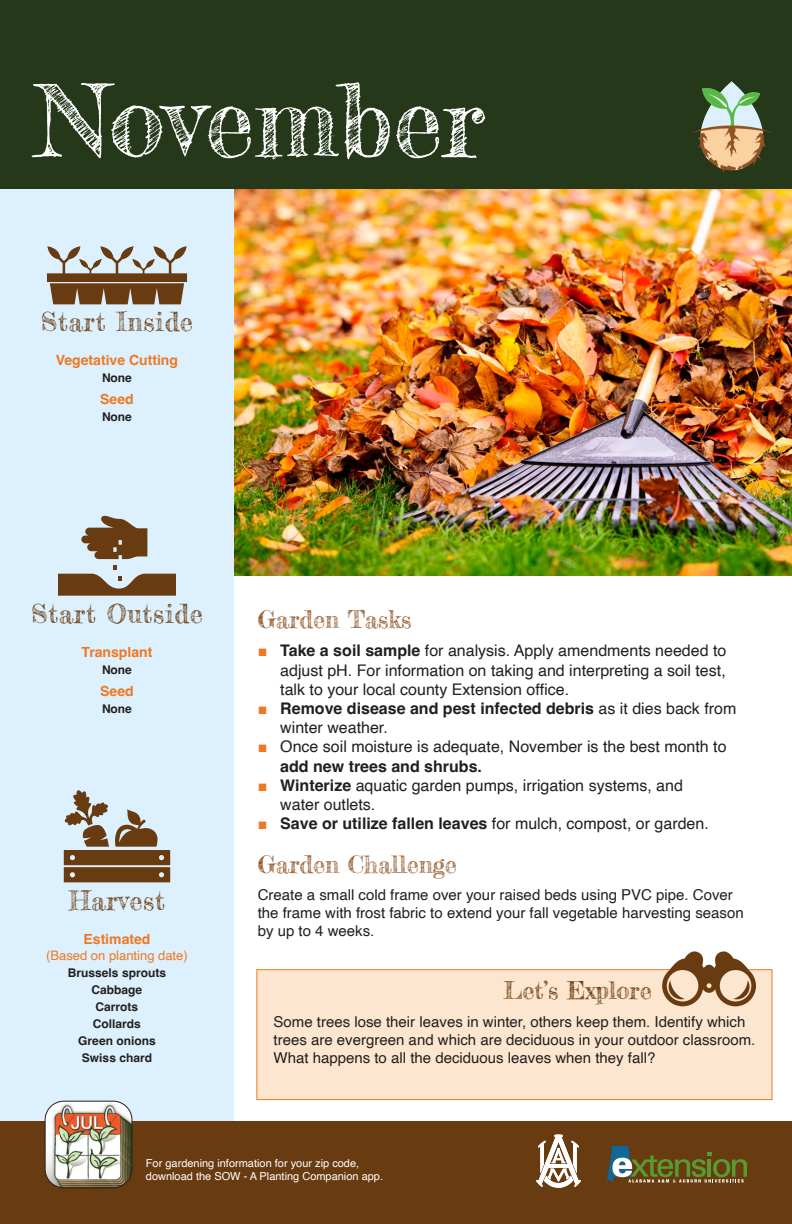
<style>
.page{position:relative;width:792px;height:1224px;background:#fff}
.page>*{position:absolute;margin:0;border:0;box-sizing:border-box;transform-origin:0 0}
.Month{font:100px "Frederickathe Greatest";color:#fff}
.t1{font:26px "Frederickathe Greatest";letter-spacing:.03em;color:#693b11}
.Heading{font:24px "Frederickathe Greatest";color:#915423}
.Body{font:24px "Frederickathe Greatest";color:#693b11}
.t2{font:16px/19.2px "Helvetica";color:#231f20}
.t3{font:700 16px/19.2px "Helvetica";color:#231f20}
.Body-2{font:15px/18px "Helvetica";color:#231f20}
.sub_head_chart{font:700 14px "Helvetica";color:#ee7823}
.sub_head_chart-2{font:13px "Helvetica";color:#ee7823}
.seed_2{font:700 12px "Helvetica";color:#231f20}
.t4{font:11px/13.2px "Helvetica";color:#fff}
.s1{font-family:"Arial";color:#ee7823}
.s2{font-weight:700}
.s3{font-family:"Arial";font-weight:400;color:#ee7823}
.s4{font-weight:400}
</style>
<div class="page">
<img style="left:234px;top:189px;width:558px;height:387px">
<div style="left:0;top:0;width:234px;height:1122px;background:#dcf1fd"></div>
<div style="left:0;top:0;width:792px;height:189px;background:#253819"></div>
<div style="left:0;top:1122px;width:792px;height:102px;background:#693b11"></div>
<svg style="left:607px;top:1146px;width:140px;height:37px"></svg>
<svg style="left:536px;top:1134px;width:45px;height:54px"></svg>
<img style="left:691px;top:81px;width:83px;height:93px">
<svg style="left:47px;top:246px;width:140px;height:58px"></svg>
<svg style="left:58px;top:566px;width:118px;height:30px"></svg>
<svg style="left:81px;top:515px;width:66px;height:44px"></svg>
<div style="left:256px;top:969px;width:516px;height:131px;background:#fce6cf;border:1px solid #ee7823"></div>
<svg style="left:662px;top:951px;width:94px;height:55px"></svg>
<svg style="left:63px;top:790px;width:107px;height:92px"></svg>
<img style="left:45px;top:1101px;width:87px;height:87px">
<div style="left:45px;top:1101px;width:87px;height:87px;border:1px solid #231f20;border-radius:19px"></div>
<p class="Month" style="left:36px;top:59px;width:451px">November</p>
<p class="t1" style="left:41px;top:305px;width:154px">Start Inside</p>
<p class="sub_head_chart" style="left:56px;top:352px;width:124px">Vegetative Cutting</p>
<p class="seed_2" style="left:102px;top:371px;width:31px">None</p>
<p class="sub_head_chart" style="left:100px;top:390px;width:35px">Seed</p>
<p class="seed_2" style="left:102px;top:409px;width:31px">None</p>
<p class="t1" style="left:31px;top:598px;width:173px">Start Outside</p>
<p class="sub_head_chart" style="left:82px;top:644px;width:72px">Transplant</p>
<p class="seed_2" style="left:102px;top:663px;width:31px">None</p>
<p class="sub_head_chart" style="left:100px;top:682px;width:35px">Seed</p>
<p class="seed_2" style="left:102px;top:701px;width:31px">None</p>
<p class="t1" style="left:69px;top:884px;width:97px">Harvest</p>
<p class="sub_head_chart" style="left:84px;top:931px;width:68px">Estimated</p>
<p class="sub_head_chart-2" style="left:46px;top:945px;width:143px">(Based on planting date)</p>
<p class="seed_2" style="left:68px;top:965px;width:100px">Brussels sprouts</p>
<p class="seed_2" style="left:92px;top:982px;width:52px">Cabbage</p>
<p class="seed_2" style="left:96px;top:999px;width:44px">Carrots</p>
<p class="seed_2" style="left:93px;top:1016px;width:50px">Collards</p>
<p class="seed_2" style="left:78px;top:1033px;width:79px">Green onions</p>
<p class="seed_2" style="left:82px;top:1050px;width:72px">Swiss chard</p>
<p class="Heading" style="left:258px;top:605px;width:155px">Garden Tasks</p>
<p class="t2" style="left:280px;top:642px;width:448px;text-align:justify;text-indent:-22px"><span class="s1">■</span> <span class="s2">Take a soil sample</span> for analysis. Apply amendments needed to adjust pH. For information on taking and interpreting a soil test, talk to your local county Extension office.</p>
<p class="t3" style="left:280px;top:701px;width:458px;text-indent:-22px"><span class="s3">■</span> Remove disease and pest infected debris <span class="s4">as it dies back from winter weather.</span></p>
<p class="t2" style="left:280px;top:738px;width:448px;text-indent:-22px"><span class="s1">■</span> Once soil moisture is adequate, November is the best month to <span class="s2">add new trees and shrubs.</span></p>
<p class="t2" style="left:280px;top:776px;width:404px;text-indent:-22px"><span class="s1">■</span> <span class="s2">Winterize</span> aquatic garden pumps, irrigation systems, and water outlets.</p>
<p class="t2" style="left:258px;top:815px;width:453px"><span class="s1">■</span> <span class="s2">Save or utilize fallen leaves</span> for mulch, compost, or garden.</p>
<p class="Heading" style="left:258px;top:850px;width:201px">Garden Challenge</p>
<p class="Body-2" style="left:258px;top:886px;width:488px">Create a small cold frame over your raised beds using PVC pipe. Cover the frame with frost fabric to extend your fall vegetable harvesting season by up to 4 weeks.</p>
<p class="Body" style="left:503px;top:976px;width:150px">Let’s Explore</p>
<p class="Body-2" style="left:274px;top:1013px;width:483px">Some trees lose their leaves in winter, others keep them. Identify which trees are evergreen and which are deciduous in your outdoor classroom.<br>What happens to all the deciduous leaves when they fall?</p>
<p class="t4" style="left:146px;top:1157px;width:239px">For gardening information for your zip code, download the SOW - A Planting Companion app.</p>
</div>
